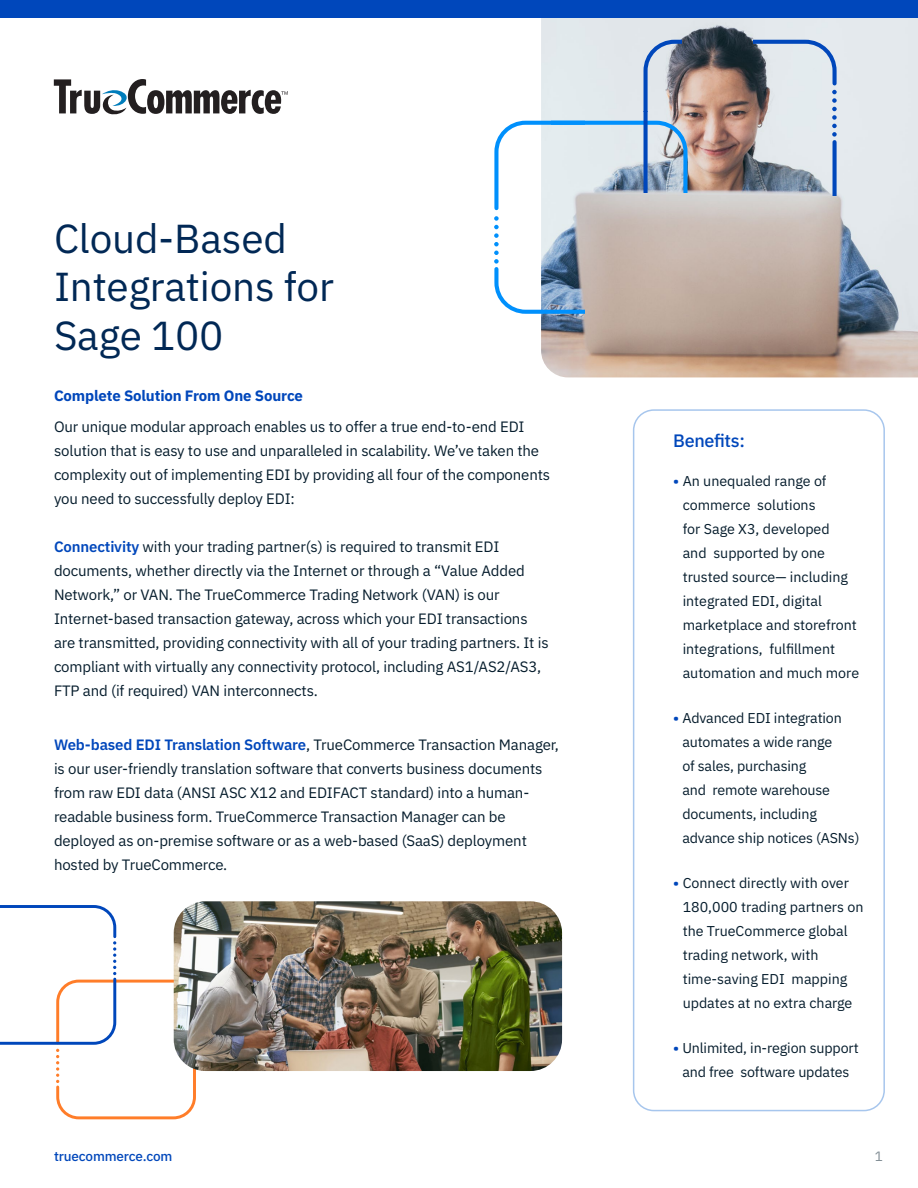
<style>
.page{position:relative;width:918px;height:1188px;background:#fff}
.page>*{position:absolute;margin:0;border:0;box-sizing:border-box;transform-origin:0 0}
.t1{font:40.5px/48.6px "IBM Plex Sans";letter-spacing:-.005em;color:#012855}
.t2{font:500 18px "IBM Plex Sans";letter-spacing:-.02em;color:#0047bb}
.t3{font:15px/24px "IBM Plex Sans";letter-spacing:-.01em;color:#051c2c}
.t4{font:700 15px "IBM Plex Sans";letter-spacing:-.01em;color:#0047bb}
.t5{font:14.25px/24px "IBM Plex Sans";color:#051c2c}
.t6{font:500 13.5px "IBM Plex Sans";letter-spacing:-.01em;color:#0047bb}
.t7{font:13.5px "IBM Plex Sans";color:#828e95}
.s1{font-weight:600;color:#0047bb}
</style>
<div class="page">
<img style="left:541px;top:17px;width:377px;height:360px">
<div style="left:0;top:0;width:918px;height:17px;background:#0047bb"></div>
<svg style="left:54px;top:79px;width:234px;height:36px"></svg>
<div style="left:633px;top:409px;width:252px;height:702px;border:2px solid #a7c6ed;border-radius:20px"></div>
<svg style="left:494px;top:40px;width:343px;height:274px;background:#c1c1c4"></svg>
<div style="left:56px;top:980px;width:140px;height:139px;border:3px solid #ff7d29;border-radius:21px"></div>
<svg style="left:0;top:905px;width:116px;height:178px"></svg>
<img style="left:174px;top:901px;width:388px;height:170px">
<h1 class="t1" style="left:54px;top:211px;width:281px">Cloud-Based<br>Integrations for<br>Sage 100</h1>
<p class="t4" style="left:54px;top:384px;width:251px">Complete Solution From One Source</p>
<p class="t3" style="left:54px;top:413px;width:498px">Our unique modular approach enables us to offer a true end-to-end EDI solution that is easy to use and unparalleled in scalability. We’ve taken the complexity out of implementing EDI by providing all four of the components you need to successfully deploy EDI:</p>
<p class="t3" style="left:54px;top:533px;width:496px"><span class="s1">Connectivity</span> with your trading partner(s) is required to transmit EDI documents, whether directly via the Internet or through a “Value Added Network,” or VAN. The TrueCommerce Trading Network (VAN) is our Internet-based transaction gateway, across which your EDI transactions are transmitted, providing connectivity with all of your trading partners. It is compliant with virtually any connectivity protocol, including AS1/AS2/AS3, FTP and (if required) VAN interconnects.</p>
<p class="t3" style="left:54px;top:732px;width:507px"><span class="s1">Web-based EDI Translation Software</span>, TrueCommerce Transaction Manager, is our user-friendly translation software that converts business documents from raw EDI data (ANSI ASC X12 and EDIFACT standard) into a human&shy;readable business form. TrueCommerce Transaction Manager can be deployed as on-premise software or as a web-based (SaaS) deployment hosted by TrueCommerce.</p>
<p class="t6" style="left:54px;top:1146px;width:120px">truecommerce.com</p>
<p class="t2" style="left:673px;top:427px;width:73px">Benefits:</p>
<p class="t5" style="left:683px;top:468px;width:178px;text-indent:-9px"><span class="s1">•</span> An unequaled range of commerce solutions<br>for Sage X3, developed<br>and supported by one trusted source— including integrated EDI, digital marketplace and storefront integrations, fulfillment automation and much more</p>
<p class="t5" style="left:682px;top:705px;width:179px;text-indent:-9px"><span class="s1">•</span> Advanced EDI integration automates a wide range<br>of sales, purchasing<br>and remote warehouse documents, including advance ship notices (ASNs)</p>
<p class="t5" style="left:683px;top:870px;width:182px;text-indent:-9px"><span class="s1">•</span> Connect directly with over<br>180,000 trading partners on the TrueCommerce global trading network, with time-saving EDI mapping updates at no extra charge</p>
<p class="t5" style="left:673px;top:1035px;width:187px;text-align:center"><span class="s1">•</span> Unlimited, in-region support and free software updates</p>
<p class="t7" style="left:875px;top:1146px;width:10px">1</p>
</div>
